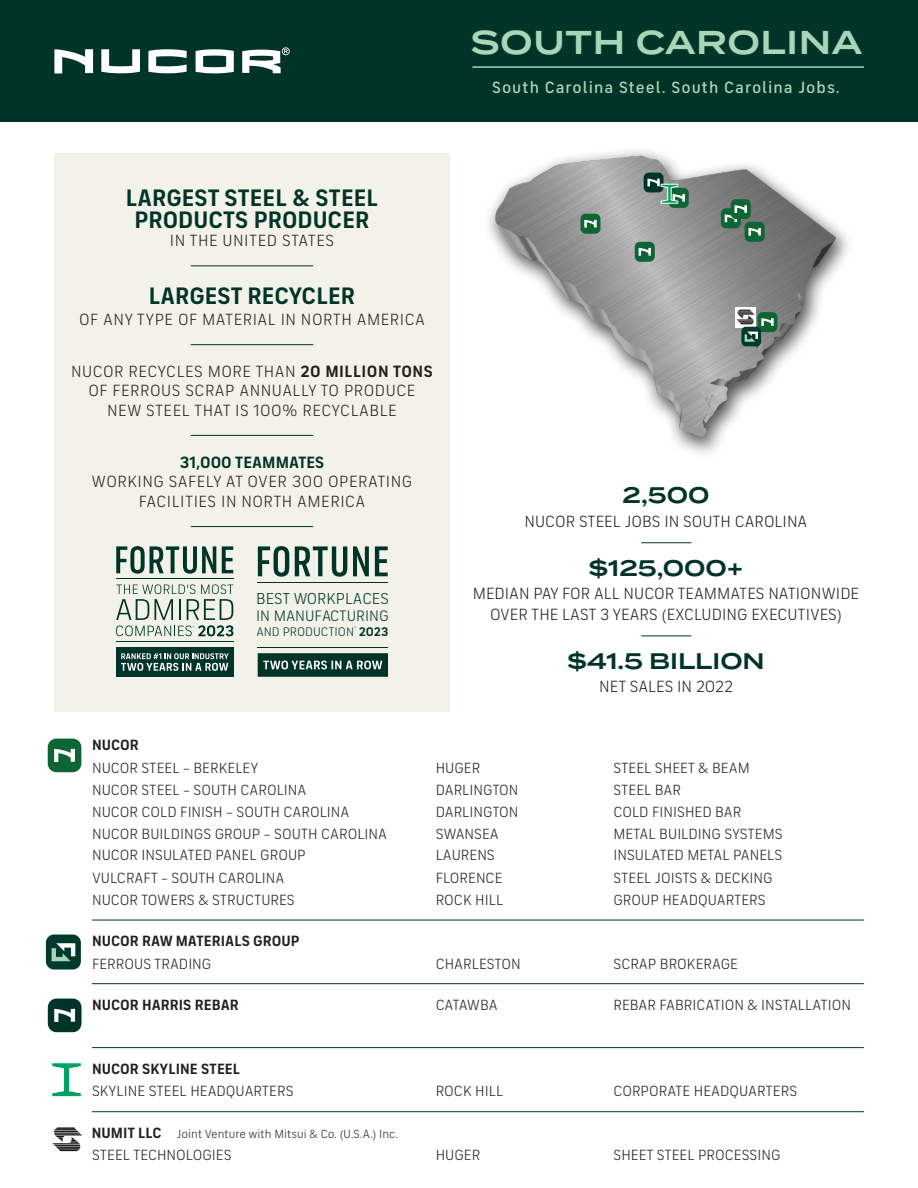
<style>
.page{position:relative;width:918px;height:1188px;background:#fff}
.page>*{position:absolute;margin:0;border:0;box-sizing:border-box;transform-origin:0 0}
.t1{font:600 33px "Termina";letter-spacing:.02em;color:#a7d7b8}
.t2{font:700 24px/22.5px "FS Industrie";color:#003428;text-align:center}
.t3{font:600 22.5px "Termina";color:#003428}
.t4{font:16.5px/19.5px "FS Industrie";letter-spacing:.02em;color:#231f20;text-align:center}
.t5{font:16.5px/21px "FS Industrie";color:#231f20;text-align:center}
.t6{font:500 16.5px "FS Industrie";letter-spacing:.06em;color:#a7d7b8}
.t7{font:700 16.5px "FS Industrie";color:#003428}
.t8{font:16.2px "FS Industrie";color:#003428}
.t9{font:15.45px "FS Industrie";color:#003428}
.t10{font:15px "FS Industrie";color:#231f20}
.t11{font:700 15px "FS Industrie";color:#231f20}
.t12{font:15px "FS Industrie";letter-spacing:-.035em;color:#231f20}
.t13{font:12.6px "FS Industrie";color:#003428}
.t14{font:12px "FS Industrie";color:#231f20}
.t15{font:2.25px "FS Industrie";color:#003428}
.s1{font-weight:700}
</style>
<div class="page">
<div style="left:0;top:0;width:918px;height:121px;background:#003428"></div>
<hr style="left:472px;top:66px;width:392px;height:2px;background:#a7d7b8">
<img style="left:488px;top:150px;width:360px;height:304px">
<div style="left:581px;top:214px;width:19px;height:20px;background:#0d6434;border-radius:5px"></div>
<svg style="left:584px;top:220px;width:13px;height:8px"></svg>
<div style="left:635px;top:242px;width:20px;height:20px;background:#0d6434;border-radius:5px"></div>
<svg style="left:639px;top:248px;width:12px;height:8px"></svg>
<div style="left:758px;top:312px;width:19px;height:20px;background:#0d6434;border-radius:5px"></div>
<svg style="left:761px;top:318px;width:13px;height:8px"></svg>
<div style="left:745px;top:222px;width:20px;height:20px;background:#0d6434;border-radius:5px"></div>
<svg style="left:748px;top:228px;width:13px;height:8px"></svg>
<div style="left:721px;top:208px;width:20px;height:20px;background:#0d6434;border-radius:5px"></div>
<div style="left:731px;top:199px;width:20px;height:20px;background:#0d6434;border-radius:5px"></div>
<svg style="left:725px;top:205px;width:22px;height:17px"></svg>
<img style="left:736px;top:307px;width:20px;height:20px">
<div style="left:741px;top:327px;width:20px;height:19px;background:#003a2e;border-radius:5px"></div>
<svg style="left:745px;top:332px;width:13px;height:10px"></svg>
<hr style="left:641px;top:542px;width:50px;height:1px;background:#003428">
<hr style="left:641px;top:636px;width:50px;height:1px;background:#003428">
<div style="left:54px;top:153px;width:396px;height:558px;background:#f2f2e9"></div>
<hr style="left:191px;top:265px;width:122px;height:1px;background:#003428">
<hr style="left:191px;top:435px;width:122px;height:1px;background:#003428">
<hr style="left:191px;top:526px;width:122px;height:1px;background:#003428">
<hr style="left:191px;top:344px;width:122px;height:1px;background:#003428">
<svg style="left:258px;top:546px;width:31px;height:31px"></svg>
<svg style="left:295px;top:546px;width:52px;height:31px"></svg>
<svg style="left:353px;top:546px;width:16px;height:30px"></svg>
<svg style="left:375px;top:546px;width:13px;height:30px"></svg>
<svg style="left:258px;top:653px;width:130px;height:24px"></svg>
<hr style="left:258px;top:582px;width:130px;height:1px;background:#003428">
<hr style="left:258px;top:647px;width:130px;height:1px;background:#003428">
<svg style="left:116px;top:546px;width:100px;height:28px"></svg>
<svg style="left:222px;top:546px;width:11px;height:27px"></svg>
<div style="left:116px;top:647px;width:118px;height:30px;background:#003428"></div>
<svg style="left:121px;top:653px;width:108px;height:18px"></svg>
<svg style="left:116px;top:584px;width:117px;height:52px"></svg>
<hr style="left:116px;top:579px;width:118px;height:1px;background:#003428">
<hr style="left:116px;top:642px;width:118px;height:1px;background:#003428">
<hr style="left:92px;top:920px;width:772px;height:1px;background:#003428">
<hr style="left:92px;top:983px;width:772px;height:1px;background:#003428">
<hr style="left:92px;top:1047px;width:772px;height:1px;background:#003428">
<hr style="left:92px;top:1111px;width:772px;height:1px;background:#003428">
<svg style="left:51px;top:1062px;width:31px;height:35px"></svg>
<div style="left:48px;top:739px;width:33px;height:33px;background:#0d6434;border-radius:9px"></div>
<svg style="left:54px;top:749px;width:21px;height:13px"></svg>
<img style="left:52px;top:1127px;width:30px;height:25px">
<div style="left:46px;top:935px;width:35px;height:35px;background:#003a2e;border-radius:8px"></div>
<svg style="left:52px;top:943px;width:23px;height:18px"></svg>
<div style="left:48px;top:999px;width:33px;height:33px;background:#003428;border-radius:9px"></div>
<svg style="left:54px;top:1009px;width:21px;height:13px"></svg>
<div style="left:644px;top:173px;width:20px;height:19px;background:#003428;border-radius:5px"></div>
<div style="left:669px;top:188px;width:20px;height:20px;background:#0d6434;border-radius:5px"></div>
<svg style="left:647px;top:179px;width:38px;height:25px"></svg>
<svg style="left:101px;top:49px;width:39px;height:24px"></svg>
<svg style="left:148px;top:49px;width:39px;height:24px"></svg>
<svg style="left:196px;top:49px;width:38px;height:24px"></svg>
<svg style="left:54px;top:49px;width:39px;height:24px"></svg>
<svg style="left:242px;top:47px;width:48px;height:26px"></svg>
<p class="t2" style="left:126px;top:186px;width:254px">LARGEST STEEL &amp; STEEL<br>PRODUCTS PRODUCER</p>
<p class="t4" style="left:170px;top:231px;width:166px">IN THE UNITED STATES</p>
<p class="t2" style="left:149px;top:284px;width:208px">LARGEST RECYCLER</p>
<p class="t4" style="left:79px;top:310px;width:347px">OF ANY TYPE OF MATERIAL IN NORTH AMERICA</p>
<p class="t4" style="left:71px;top:362px;width:363px">NUCOR RECYCLES MORE THAN <span class="s1">20 MILLION TONS<br></span>OF FERROUS SCRAP ANNUALLY TO PRODUCE<br>NEW STEEL THAT IS 100% RECYCLABLE</p>
<p class="t7" style="left:180px;top:452px;width:146px">31,000 TEAMMATES</p>
<p class="t4" style="left:92px;top:472px;width:322px">WORKING SAFELY AT OVER 300 OPERATING<br>FACILITIES IN NORTH AMERICA</p>
<p class="t11" style="left:92px;top:736px;width:48px">NUCOR</p>
<p class="t8" style="left:256px;top:589px;width:134px">BEST WORKPLACES</p>
<p class="t9" style="left:256px;top:607px;width:134px">IN MANUFACTURING</p>
<p class="t13" style="left:256px;top:624px;width:134px">AND PRODUCTION <span class="s1">2023</span></p>
<p class="t15" style="left:354px;top:626px;width:3px">®</p>
<p class="t1" style="left:471px;top:18px;width:393px">SOUTH CAROLINA</p>
<p class="t6" style="left:492px;top:77px;width:349px">South Carolina Steel. South Carolina Jobs.</p>
<p class="t3" style="left:623px;top:479px;width:88px">2,500</p>
<p class="t5" style="left:525px;top:511px;width:284px">NUCOR STEEL JOBS IN SOUTH CAROLINA</p>
<p class="t3" style="left:588px;top:551px;width:157px">$125,000+</p>
<p class="t5" style="left:473px;top:583px;width:388px">MEDIAN PAY FOR ALL NUCOR TEAMMATES NATIONWIDE<br>OVER THE LAST 3 YEARS (EXCLUDING EXECUTIVES)</p>
<p class="t3" style="left:567px;top:644px;width:199px">$41.5 BILLION</p>
<p class="t5" style="left:599px;top:676px;width:135px">NET SALES IN 2022</p>
<p class="t10" style="left:92px;top:760px;width:168px">NUCOR STEEL – BERKELEY</p>
<p class="t10" style="left:436px;top:760px;width:46px">HUGER</p>
<p class="t10" style="left:613px;top:760px;width:138px">STEEL SHEET &amp; BEAM</p>
<p class="t10" style="left:92px;top:781px;width:216px">NUCOR STEEL – SOUTH CAROLINA</p>
<p class="t10" style="left:436px;top:781px;width:84px">DARLINGTON</p>
<p class="t10" style="left:613px;top:781px;width:69px">STEEL BAR</p>
<p class="t10" style="left:92px;top:803px;width:259px">NUCOR COLD FINISH – SOUTH CAROLINA</p>
<p class="t10" style="left:436px;top:803px;width:84px">DARLINGTON</p>
<p class="t10" style="left:613px;top:803px;width:129px">COLD FINISHED BAR</p>
<p class="t10" style="left:92px;top:825px;width:297px">NUCOR BUILDINGS GROUP – SOUTH CAROLINA</p>
<p class="t10" style="left:436px;top:825px;width:65px">SWANSEA</p>
<p class="t10" style="left:613px;top:825px;width:171px">METAL BUILDING SYSTEMS</p>
<p class="t10" style="left:92px;top:847px;width:215px">NUCOR INSULATED PANEL GROUP</p>
<p class="t10" style="left:436px;top:847px;width:61px">LAURENS</p>
<p class="t10" style="left:613px;top:847px;width:170px">INSULATED METAL PANELS</p>
<p class="t10" style="left:92px;top:869px;width:194px">VULCRAFT – SOUTH CAROLINA</p>
<p class="t10" style="left:436px;top:869px;width:68px">FLORENCE</p>
<p class="t10" style="left:613px;top:869px;width:161px">STEEL JOISTS &amp; DECKING</p>
<p class="t10" style="left:92px;top:892px;width:204px">NUCOR TOWERS &amp; STRUCTURES</p>
<p class="t10" style="left:436px;top:892px;width:69px">ROCK HILL</p>
<p class="t10" style="left:613px;top:892px;width:154px">GROUP HEADQUARTERS</p>
<p class="t11" style="left:92px;top:932px;width:209px">NUCOR RAW MATERIALS GROUP</p>
<p class="t10" style="left:92px;top:955px;width:121px">FERROUS TRADING</p>
<p class="t10" style="left:436px;top:955px;width:86px">CHARLESTON</p>
<p class="t12" style="left:436px;top:996px;width:64px">CATAWBA</p>
<p class="t10" style="left:613px;top:996px;width:239px">REBAR FABRICATION &amp; INSTALLATION</p>
<p class="t10" style="left:613px;top:955px;width:126px">SCRAP BROKERAGE</p>
<p class="t11" style="left:92px;top:996px;width:148px">NUCOR HARRIS REBAR</p>
<p class="t11" style="left:92px;top:1060px;width:150px">NUCOR SKYLINE STEEL</p>
<p class="t10" style="left:92px;top:1083px;width:203px">SKYLINE STEEL HEADQUARTERS</p>
<p class="t10" style="left:436px;top:1083px;width:69px">ROCK HILL</p>
<p class="t10" style="left:613px;top:1083px;width:185px">CORPORATE HEADQUARTERS</p>
<p class="t11" style="left:92px;top:1124px;width:71px">NUMIT LLC</p>
<p class="t10" style="left:92px;top:1146px;width:141px">STEEL TECHNOLOGIES</p>
<p class="t10" style="left:436px;top:1146px;width:46px">HUGER</p>
<p class="t10" style="left:613px;top:1146px;width:169px">SHEET STEEL PROCESSING</p>
<p class="t14" style="left:177px;top:1127px;width:223px">Joint Venture with Mitsui &amp; Co. (U.S.A.) Inc.</p>
</div>
